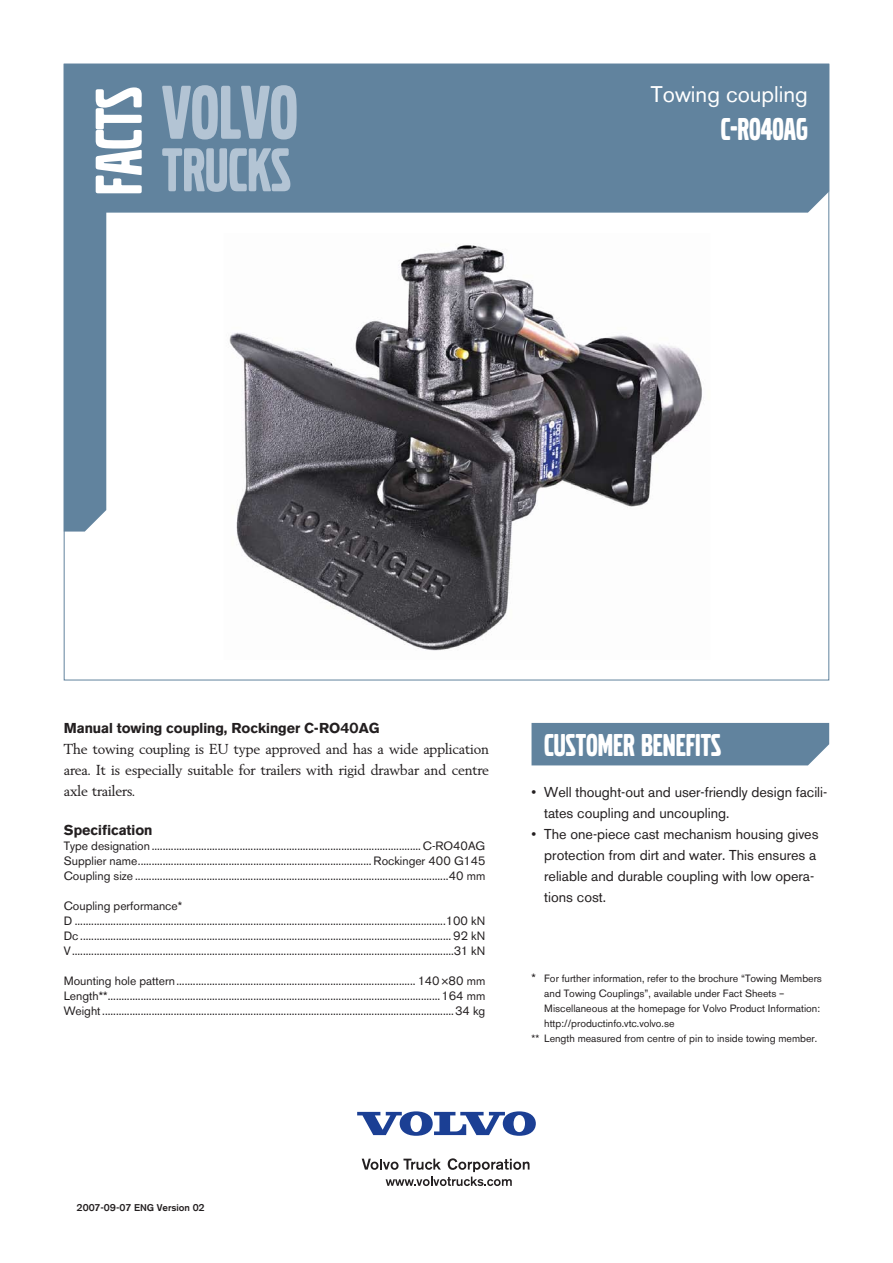
<style>
.page{position:relative;width:893px;height:1263px;background:#fff}
.page>*{position:absolute;margin:0;border:0;box-sizing:border-box;transform-origin:0 0}
.t1{font:79.5px "Volvo Broad Pro";color:#b3c4d4}
.t2{font:69px "Volvo Broad Pro";color:#fff}
.t3{font:64.5px "Volvo Broad Pro";color:#b3c4d4}
.t4{font:33px "Volvo Broad Pro";color:#fff}
.t5{font:22.5px "Volvo Sans Pro";color:#fff}
.t6{font:14.25px/21px "Volvo Sans Pro";color:#231f20}
.t7{font:14.25px/21px "Volvo Serif";color:#231f20;text-align:justify}
.t8{font:700 14.25px "Volvo Sans Pro";color:#231f20}
.t9{font:12px/15px "Volvo Sans Pro";color:#231f20;text-align:justify}
.t10{font:10.5px "Volvo Sans Pro";color:#231f20}
.t11{font:500 9.75px "Volvo Sans Pro";color:#231f20}
.s1{font-size:12px}
</style>
<div class="page">
<svg style="left:357px;top:1111px;width:179px;height:25px"></svg>
<svg style="left:362px;top:1158px;width:167px;height:28px"></svg>
<svg style="left:66px;top:66px;width:761px;height:465px;fill:#61839e"></svg>
<div style="left:531px;top:723px;width:298px;height:42px;background:#61839e"></div>
<img style="left:128px;top:234px;width:680px;height:417px">
<h1 class="t1" style="left:162px;top:75px;width:137px">VOLVO</h1>
<h3 class="t3" style="left:162px;top:140px;width:130px">TRUCKS</h3>
<h2 class="t2" style="left:87px;top:195px;width:109px;rotate:-90deg">FACTS</h2>
<h3 class="t5" style="left:651px;top:81px;width:158px">Towing coupling</h3>
<h3 class="t4" style="left:721px;top:113px;width:88px">C-RO40AG</h3>
<p class="t8" style="left:64px;top:719px;width:317px">Manual towing coupling, Rockinger C-RO40AG</p>
<p class="t7" style="left:64px;top:738px;width:427px">The towing coupling is EU type approved and has a wide application area. It is especially suitable for trailers with rigid drawbar and centre axle trailers.</p>
<p class="t8" style="left:64px;top:821px;width:90px">Specification</p>
<p class="t9" style="left:64px;top:838px;width:423px">Type designation ..................................................................................................C-RO40AG Supplier name..................................................................................... Rockinger 400 G145<br>Coupling size ..................................................................................................................40 mm</p>
<p class="t9" style="left:64px;top:898px;width:423px;text-align:left">Coupling performance*<br>D .......................................................................................................................................100 kN Dc ....................................................................................................................................... 92 kN V...........................................................................................................................................31 kN</p>
<p class="t9" style="left:64px;top:973px;width:423px">Mounting hole pattern....................................................................................... 140×80 mm Length**.........................................................................................................................164 mm Weight ................................................................................................................................34 kg</p>
<h3 class="t4" style="left:544px;top:729px;width:178px">CUSTOMER BENEFITS</h3>
<p class="t6" style="left:544px;top:781px;width:285px;text-indent:-13px">• Well thought-out and user-friendly design facili&shy;tates coupling and uncoupling.</p>
<p class="t6" style="left:544px;top:823px;width:276px;text-indent:-13px">• The one-piece cast mechanism housing gives protection from dirt and water. This ensures a reliable and durable coupling with low opera&shy;tions cost.</p>
<p class="t10" style="left:531px;top:972px;width:292px"><span class="s1">*</span> For further information, refer to the brochure “Towing Members</p>
<p class="t10" style="left:544px;top:987px;width:242px">and Towing Couplings”, available under Fact Sheets –</p>
<p class="t10" style="left:544px;top:1002px;width:277px">Miscellaneous at the homepage for Volvo Product Information:</p>
<p class="t10" style="left:544px;top:1017px;width:132px">http://productinfo.vtc.volvo.se</p>
<p class="t10" style="left:531px;top:1032px;width:287px">** Length measured from centre of pin to inside towing member.</p>
<p class="t11" style="left:77px;top:1202px;width:130px">2007-09-07 ENG Version 02</p>
</div>
